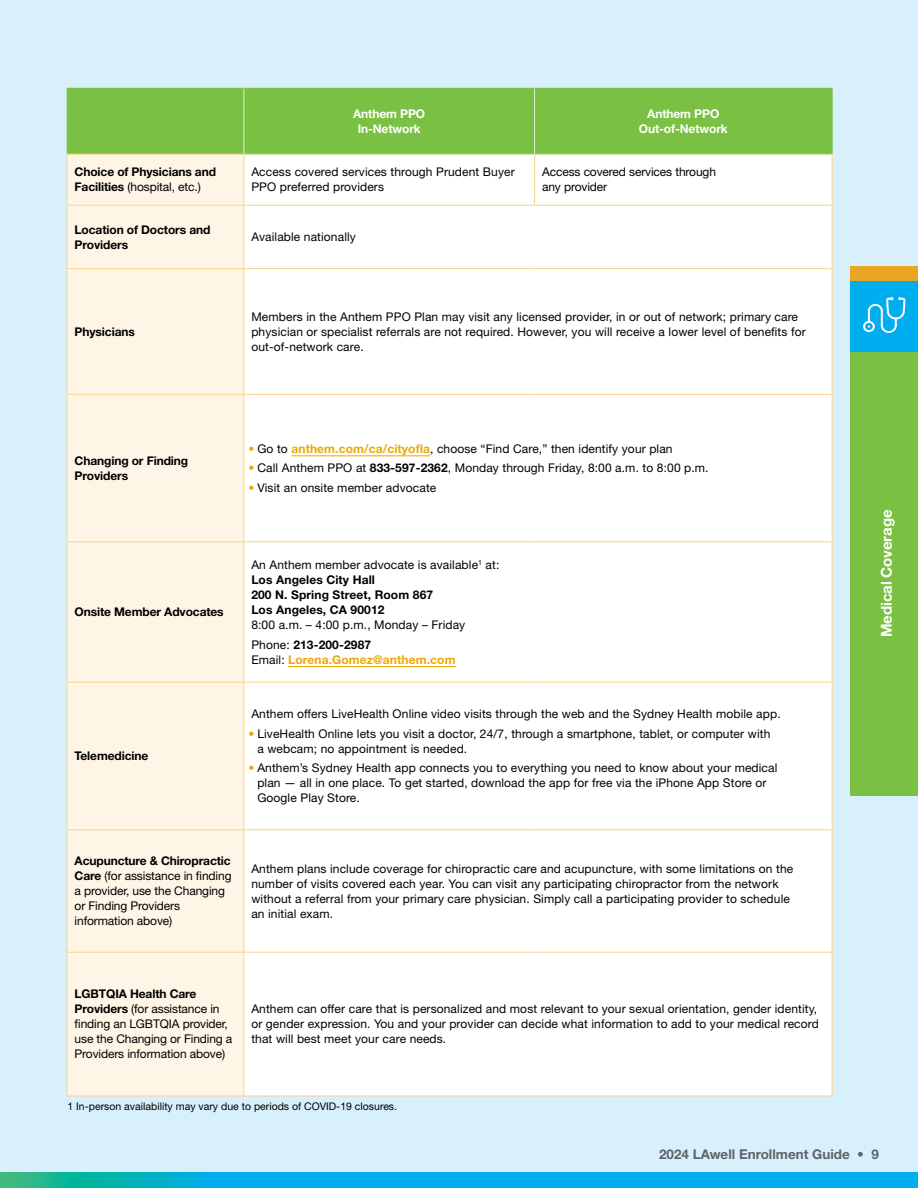
<style>
.page{position:relative;width:918px;height:1188px;background:#fff}
.page>*{position:absolute;margin:0;border:0;box-sizing:border-box;transform-origin:0 0}
.t1{font:700 15px "Helvetica Neue LT Std";letter-spacing:-.01em;color:#fff}
.t2{font:700 13.5px "Helvetica Neue LT Std";color:#5f636a}
.t3{font:12px/15px "Helvetica Neue LT Std";letter-spacing:.01em;color:#000}
.t4{font:12px/15px "Helvetica Neue LT Std";letter-spacing:-.01em;color:#000}
.t5{font:700 12px/15px "Helvetica Neue LT Std";letter-spacing:-.01em;color:#000}
.t6{font:700 12px/15px "Helvetica Neue LT Std";letter-spacing:.01em;color:#000}
.t7{font:700 12px/15px "Helvetica Neue LT Std";letter-spacing:-.01em;color:#fff;text-align:center}
.t8{font:700 12px "Helvetica Neue LT Std";letter-spacing:.01em;color:#eba900}
.t9{font:10.5px "Helvetica Neue LT Std";color:#000}
.s1{font-weight:400}
.s2{color:#eba900}
.s3{font-weight:700;color:#eba900}
.s4{font-weight:700}
.s5{font-weight:400;color:#000}
</style>
<div class="page">
<div style="left:0;top:0;width:918px;height:1185px;background:#d7f0fc"></div>
<div style="left:850px;top:351px;width:68px;height:445px;background:#7ac143"></div>
<div style="left:850px;top:279px;width:68px;height:72px;background:#00aeef"></div>
<svg style="left:0;top:1173px;width:918px;height:15px;background:#03afdf"></svg>
<svg style="left:863px;top:297px;width:42px;height:36px"></svg>
<div style="left:850px;top:266px;width:68px;height:15px;background:#eaa522"></div>
<div style="left:68px;top:89px;width:764px;height:65px;background:#7ac143"></div>
<div style="left:68px;top:155px;width:176px;height:941px;background:#fff5e7"></div>
<div style="left:245px;top:155px;width:587px;height:941px;background:#fff"></div>
<hr style="left:832px;top:155px;width:1px;height:50px;background:#fcd38c">
<hr style="left:67px;top:88px;width:177px;height:1px;background:#7ac143">
<hr style="left:67px;top:89px;width:1px;height:65px;background:#7ac143">
<hr style="left:244px;top:88px;width:291px;height:1px;background:#7ac143">
<hr style="left:535px;top:88px;width:297px;height:1px;background:#7ac143">
<hr style="left:832px;top:89px;width:1px;height:65px;background:#7ac143">
<hr style="left:67px;top:155px;width:1px;height:50px;background:#fcd38c">
<hr style="left:244px;top:155px;width:1px;height:50px;background:#fcd38c">
<hr style="left:534px;top:155px;width:1px;height:50px;background:#fcd38c">
<hr style="left:67px;top:205px;width:177px;height:1px;background:#fcd38c">
<hr style="left:67px;top:206px;width:1px;height:62px;background:#fcd38c">
<hr style="left:244px;top:205px;width:291px;height:1px;background:#fcd38c">
<hr style="left:244px;top:206px;width:1px;height:62px;background:#fcd38c">
<hr style="left:535px;top:205px;width:297px;height:1px;background:#fcd38c">
<hr style="left:832px;top:206px;width:1px;height:62px;background:#fcd38c">
<hr style="left:67px;top:268px;width:177px;height:1px;background:#fcd38c">
<hr style="left:67px;top:269px;width:1px;height:125px;background:#fcd38c">
<hr style="left:244px;top:268px;width:291px;height:1px;background:#fcd38c">
<hr style="left:244px;top:269px;width:1px;height:125px;background:#fcd38c">
<hr style="left:535px;top:268px;width:297px;height:1px;background:#fcd38c">
<hr style="left:832px;top:269px;width:1px;height:125px;background:#fcd38c">
<hr style="left:67px;top:394px;width:177px;height:1px;background:#fcd38c">
<hr style="left:67px;top:395px;width:1px;height:146px;background:#fcd38c">
<hr style="left:244px;top:394px;width:291px;height:1px;background:#fcd38c">
<hr style="left:244px;top:395px;width:1px;height:146px;background:#fcd38c">
<hr style="left:535px;top:394px;width:297px;height:1px;background:#fcd38c">
<hr style="left:832px;top:395px;width:1px;height:146px;background:#fcd38c">
<hr style="left:67px;top:541px;width:177px;height:1px;background:#fcd38c">
<hr style="left:67px;top:542px;width:1px;height:140px;background:#fcd38c">
<hr style="left:244px;top:541px;width:291px;height:1px;background:#fcd38c">
<hr style="left:244px;top:542px;width:1px;height:140px;background:#fcd38c">
<hr style="left:535px;top:541px;width:297px;height:1px;background:#fcd38c">
<hr style="left:832px;top:542px;width:1px;height:140px;background:#fcd38c">
<hr style="left:67px;top:682px;width:177px;height:1px;background:#fcd38c">
<hr style="left:67px;top:683px;width:1px;height:146px;background:#fcd38c">
<hr style="left:244px;top:682px;width:291px;height:1px;background:#fcd38c">
<hr style="left:244px;top:683px;width:1px;height:146px;background:#fcd38c">
<hr style="left:535px;top:682px;width:297px;height:1px;background:#fcd38c">
<hr style="left:832px;top:683px;width:1px;height:146px;background:#fcd38c">
<hr style="left:67px;top:829px;width:177px;height:1px;background:#fcd38c">
<hr style="left:67px;top:830px;width:1px;height:122px;background:#fcd38c">
<hr style="left:244px;top:829px;width:291px;height:1px;background:#fcd38c">
<hr style="left:244px;top:830px;width:1px;height:122px;background:#fcd38c">
<hr style="left:535px;top:829px;width:297px;height:1px;background:#fcd38c">
<hr style="left:832px;top:830px;width:1px;height:122px;background:#fcd38c">
<hr style="left:67px;top:952px;width:177px;height:1px;background:#fcd38c">
<hr style="left:67px;top:953px;width:1px;height:143px;background:#fcd38c">
<hr style="left:244px;top:952px;width:291px;height:1px;background:#fcd38c">
<hr style="left:244px;top:953px;width:1px;height:143px;background:#fcd38c">
<hr style="left:535px;top:952px;width:297px;height:1px;background:#fcd38c">
<hr style="left:832px;top:953px;width:1px;height:143px;background:#fcd38c">
<hr style="left:67px;top:1096px;width:177px;height:1px;background:#fcd38c">
<hr style="left:244px;top:1096px;width:291px;height:1px;background:#fcd38c">
<hr style="left:535px;top:1096px;width:297px;height:1px;background:#fcd38c">
<hr style="left:244px;top:89px;width:1px;height:65px;background:#e2efd4">
<hr style="left:534px;top:89px;width:1px;height:65px;background:#e2efd4">
<hr style="left:67px;top:154px;width:177px;height:1px;background:#fcd38c">
<hr style="left:244px;top:154px;width:291px;height:1px;background:#bbdc9b">
<hr style="left:535px;top:154px;width:297px;height:1px;background:#bbdc9b">
<hr style="left:291px;top:455px;width:139px;height:1px;background:#eba900">
<hr style="left:288px;top:666px;width:168px;height:1px;background:#eba900">
<p class="t7" style="left:353px;top:106px;width:74px">Anthem PPO<br>In-Network</p>
<p class="t7" style="left:639px;top:106px;width:90px">Anthem PPO<br>Out-of-Network</p>
<p class="t5" style="left:75px;top:164px;width:143px">Choice of Physicians and<br>Facilities <span class="s1">(hospital, etc.)</span></p>
<p class="t3" style="left:251px;top:165px;width:265px">Access covered services through Prudent Buyer<br>PPO preferred providers</p>
<p class="t4" style="left:542px;top:165px;width:175px">Access covered services through any provider</p>
<p class="t5" style="left:75px;top:222px;width:137px">Location of Doctors and<br>Providers</p>
<p class="t3" style="left:251px;top:229px;width:106px">Available nationally</p>
<p class="t5" style="left:75px;top:324px;width:62px">Physicians</p>
<p class="t3" style="left:251px;top:309px;width:556px">Members in the Anthem PPO Plan may visit any licensed provider, in or out of network; primary care physician or specialist referrals are not required. However, you will receive a lower level of benefits for out-of-network care.</p>
<p class="t5" style="left:75px;top:453px;width:115px">Changing or Finding<br>Providers</p>
<p class="t3" style="left:248px;top:441px;width:426px"><span class="s2">•</span> Go to <span class="s3">anthem.com/ca/cityofla</span>, choose “Find Care,” then identify your plan</p>
<p class="t3" style="left:248px;top:460px;width:462px"><span class="s2">•</span> Call Anthem PPO at <span class="s4">833-597-2362</span>, Monday through Friday, 8:00 a.m. to 8:00 p.m.</p>
<p class="t3" style="left:248px;top:480px;width:189px"><span class="s2">•</span> Visit an onsite member advocate</p>
<p class="t5" style="left:75px;top:604px;width:151px">Onsite Member Advocates</p>
<p class="t5" style="left:75px;top:748px;width:75px">Telemedicine</p>
<p class="t6" style="left:251px;top:557px;width:250px"><span class="s1">An Anthem member advocate is available</span><sup>1</sup> <span class="s1">at:<br></span>Los Angeles City Hall<br>200 N. Spring Street, Room 867<br>Los Angeles, CA 90012</p>
<p class="t3" style="left:251px;top:615px;width:215px;line-height:19.5px">8:00 a.m. – 4:00 p.m., Monday – Friday<br>Phone: <span class="s4">213-200-2987</span></p>
<p class="t8" style="left:251px;top:652px;width:206px"><span class="s5">Email:</span> Lorena.Gomez@anthem.com</p>
<p class="t3" style="left:251px;top:706px;width:531px">Anthem offers LiveHealth Online video visits through the web and the Sydney Health mobile app.</p>
<p class="t3" style="left:257px;top:726px;width:514px;text-indent:-9px"><span class="s2">•</span> LiveHealth Online lets you visit a doctor, 24/7, through a smartphone, tablet, or computer with a webcam; no appointment is needed.</p>
<p class="t3" style="left:257px;top:760px;width:522px;text-indent:-9px"><span class="s2">•</span> Anthem’s Sydney Health app connects you to everything you need to know about your medical plan — all in one place. To get started, download the app for free via the iPhone App Store or<br>Google Play Store.</p>
<p class="t4" style="left:75px;top:853px;width:158px"><span class="s4">Acupuncture &amp; Chiropractic<br>Care</span> (for assistance in finding a provider, use the Changing or Finding Providers information above)</p>
<p class="t3" style="left:251px;top:861px;width:543px">Anthem plans include coverage for chiropractic care and acupuncture, with some limitations on the number of visits covered each year. You can visit any participating chiropractor from the network without a referral from your primary care physician. Simply call a participating provider to schedule an initial exam.</p>
<p class="t4" style="left:75px;top:986px;width:159px"><span class="s4">LGBTQIA Health Care<br>Providers</span> (for assistance in finding an LGBTQIA provider, use the Changing or Finding a<br>Providers information above)</p>
<p class="t3" style="left:251px;top:1001px;width:569px">Anthem can offer care that is personalized and most relevant to your sexual orientation, gender identity, or gender expression. You and your provider can decide what information to add to your medical record that will best meet your care needs.</p>
<p class="t9" style="left:68px;top:1100px;width:331px">1 In-person availability may vary due to periods of COVID-19 closures.</p>
<p class="t1" style="left:877px;top:637px;width:129px;rotate:-90deg">Medical Coverage</p>
<p class="t2" style="left:659px;top:1145px;width:221px">2024 LAwell Enrollment Guide • 9</p>
</div>
